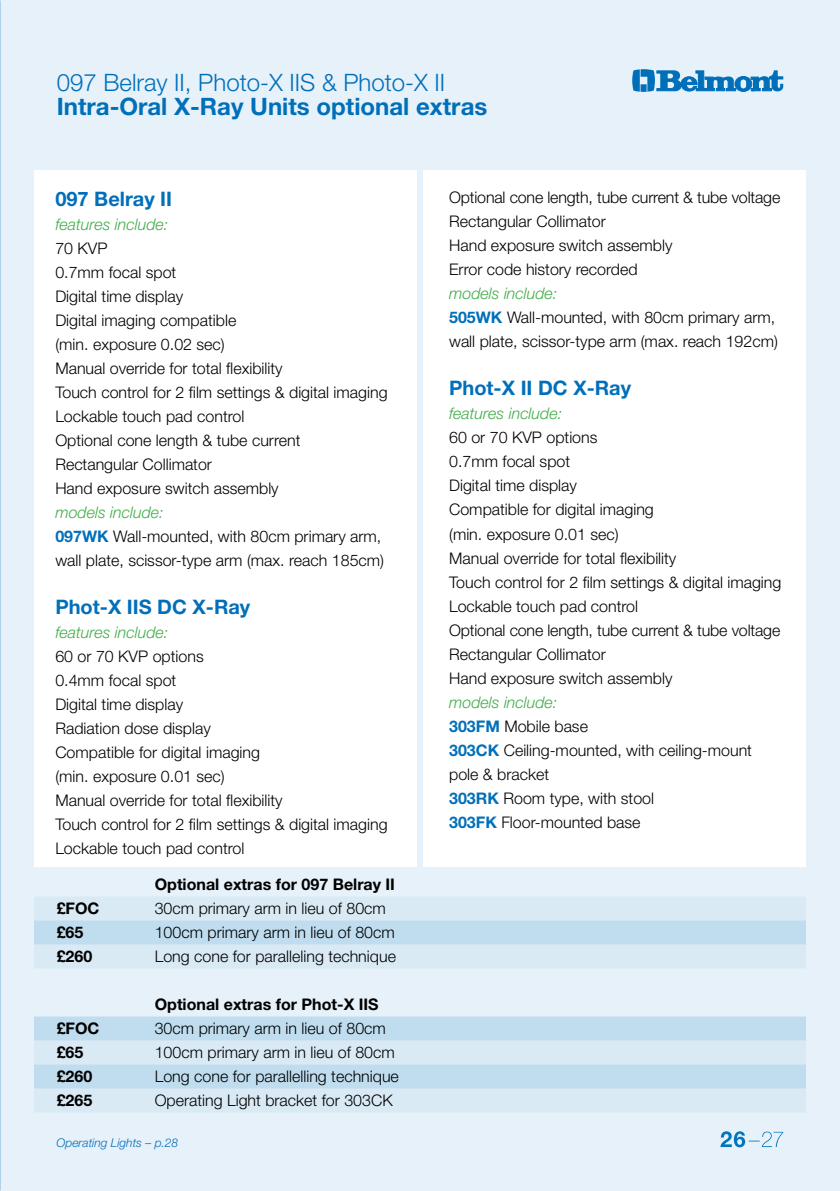
<style>
.page{position:relative;width:840px;height:1191px;background:#fff}
.page>*{position:absolute;margin:0;border:0;box-sizing:border-box;transform-origin:0 0}
.t1{font:700 24px/24px "Helvetica Neue";color:#006fba}
.t2{font:700 20px "Helvetica Neue";color:#006fba}
.t3{font:300 16px/24px "Helvetica Neue";color:#000}
.t4{font:italic 300 16px "Helvetica Neue";color:#41ad49}
.t5{font:700 16px/24px "Helvetica Neue";color:#000}
.t6{font:italic 300 12px "Helvetica Neue";color:#006fba}
.s1{font-weight:300}
.s2{font-weight:700;color:#006fba}
</style>
<div class="page">
<div style="left:0;top:0;width:839px;height:1191px;background:#e6f1f9"></div>
<div style="left:34px;top:170px;width:382px;height:696px;background:#fff"></div>
<div style="left:423px;top:170px;width:382px;height:696px;background:#fff"></div>
<div style="left:34px;top:897px;width:771px;height:215px;background:#d9eaf5"></div>
<svg style="left:34px;top:920px;width:771px;height:168px"></svg>
<svg style="left:632px;top:69px;width:151px;height:23px"></svg>
<svg style="left:720px;top:1131px;width:62px;height:16px"></svg>
<p class="t1" style="left:57px;top:70px;width:432px"><span class="s1">097 Belray II, Photo-X IIS &amp; Photo-X II<br></span>Intra-Oral X-Ray Units optional extras</p>
<p class="t2" style="left:55px;top:186px;width:118px">097 Belray II</p>
<p class="t4" style="left:55px;top:214px;width:114px">features include:</p>
<p class="t3" style="left:55px;top:236px;width:54px">70 KVP</p>
<p class="t3" style="left:55px;top:260px;width:122px">0.7mm focal spot</p>
<p class="t3" style="left:55px;top:284px;width:129px">Digital time display</p>
<p class="t3" style="left:55px;top:308px;width:182px">Digital imaging compatible (min. exposure 0.02 sec)</p>
<p class="t3" style="left:55px;top:356px;width:228px">Manual override for total flexibility</p>
<p class="t3" style="left:55px;top:380px;width:333px">Touch control for 2 film settings &amp; digital imaging</p>
<p class="t3" style="left:55px;top:404px;width:190px">Lockable touch pad control</p>
<p class="t3" style="left:55px;top:428px;width:246px">Optional cone length &amp; tube current<br>Rectangular Collimator<br>Hand exposure switch assembly</p>
<p class="t4" style="left:55px;top:502px;width:110px">models include:</p>
<p class="t3" style="left:55px;top:524px;width:330px"><span class="s2">097WK</span> Wall-mounted, with 80cm primary arm, wall plate, scissor-type arm (max. reach 185cm)</p>
<p class="t2" style="left:55px;top:594px;width:196px">Phot-X IIS DC X-Ray</p>
<p class="t4" style="left:55px;top:622px;width:114px">features include:</p>
<p class="t3" style="left:55px;top:644px;width:150px">60 or 70 KVP options<br>0.4mm focal spot</p>
<p class="t3" style="left:55px;top:692px;width:129px">Digital time display</p>
<p class="t3" style="left:55px;top:716px;width:157px">Radiation dose display</p>
<p class="t3" style="left:55px;top:740px;width:206px">Compatible for digital imaging (min. exposure 0.01 sec)</p>
<p class="t3" style="left:55px;top:788px;width:228px">Manual override for total flexibility</p>
<p class="t3" style="left:55px;top:812px;width:333px">Touch control for 2 film settings &amp; digital imaging</p>
<p class="t3" style="left:55px;top:836px;width:190px">Lockable touch pad control</p>
<p class="t5" style="left:155px;top:872px;width:241px">Optional extras for 097 Belray II</p>
<p class="t3" style="left:155px;top:896px;width:232px">30cm primary arm in lieu of 80cm</p>
<p class="t3" style="left:155px;top:920px;width:241px">100cm primary arm in lieu of 80cm</p>
<p class="t3" style="left:155px;top:944px;width:242px">Long cone for paralleling technique</p>
<p class="t5" style="left:155px;top:992px;width:225px">Optional extras for Phot-X IIS</p>
<p class="t3" style="left:155px;top:1016px;width:232px">30cm primary arm in lieu of 80cm</p>
<p class="t3" style="left:155px;top:1040px;width:241px">100cm primary arm in lieu of 80cm</p>
<p class="t3" style="left:155px;top:1064px;width:245px">Long cone for parallelling technique</p>
<p class="t3" style="left:155px;top:1088px;width:239px">Operating Light bracket for 303CK</p>
<p class="t6" style="left:57px;top:1135px;width:123px">Operating Lights – p.28</p>
<p class="t5" style="left:57px;top:896px;width:44px">£FOC</p>
<p class="t5" style="left:57px;top:920px;width:37px">£65 £260</p>
<p class="t5" style="left:57px;top:1016px;width:44px">£FOC</p>
<p class="t5" style="left:57px;top:1040px;width:37px">£65 £260 £265</p>
<p class="t3" style="left:449px;top:185px;width:332px">Optional cone length, tube current &amp; tube voltage</p>
<p class="t3" style="left:449px;top:209px;width:225px">Rectangular Collimator<br>Hand exposure switch assembly</p>
<p class="t3" style="left:449px;top:257px;width:190px">Error code history recorded</p>
<p class="t4" style="left:449px;top:284px;width:110px">models include:</p>
<p class="t3" style="left:449px;top:305px;width:330px"><span class="s2">505WK</span> Wall-mounted, with 80cm primary arm, wall plate, scissor-type arm (max. reach 192cm)</p>
<p class="t2" style="left:449px;top:376px;width:183px">Phot-X II DC X-Ray</p>
<p class="t4" style="left:449px;top:404px;width:114px">features include:</p>
<p class="t3" style="left:449px;top:425px;width:150px">60 or 70 KVP options<br>0.7mm focal spot</p>
<p class="t3" style="left:449px;top:473px;width:129px">Digital time display</p>
<p class="t3" style="left:449px;top:497px;width:206px">Compatible for digital imaging (min. exposure 0.01 sec)</p>
<p class="t3" style="left:449px;top:545px;width:228px">Manual override for total flexibility</p>
<p class="t3" style="left:449px;top:569px;width:333px">Touch control for 2 film settings &amp; digital imaging</p>
<p class="t3" style="left:449px;top:593px;width:190px">Lockable touch pad control</p>
<p class="t3" style="left:449px;top:617px;width:332px">Optional cone length, tube current &amp; tube voltage</p>
<p class="t3" style="left:449px;top:641px;width:225px">Rectangular Collimator<br>Hand exposure switch assembly</p>
<p class="t4" style="left:449px;top:692px;width:110px">models include:</p>
<p class="t3" style="left:449px;top:713px;width:140px"><span class="s2">303FM</span> Mobile base</p>
<p class="t3" style="left:449px;top:737px;width:304px"><span class="s2">303CK</span> Ceiling-mounted, with ceiling-mount pole &amp; bracket</p>
<p class="t3" style="left:449px;top:785px;width:206px"><span class="s2">303RK</span> Room type, with stool<br><span class="s2">303FK</span> Floor-mounted base</p>
</div>
